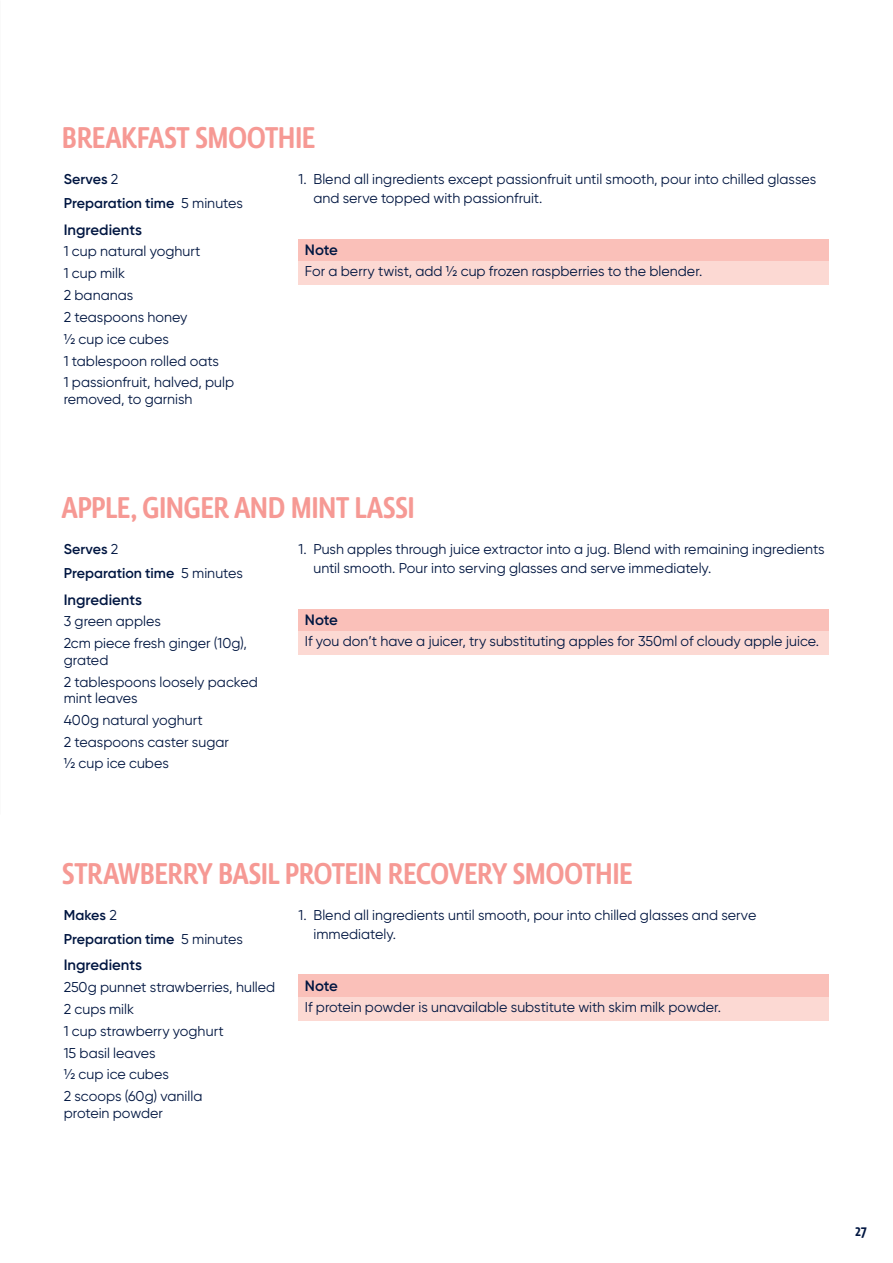
<style>
.page{position:relative;width:893px;height:1263px;background:#fff}
.page>*{position:absolute;margin:0;border:0;box-sizing:border-box;transform-origin:0 0}
.t1{font:500 36px "Lemon Sans Rnd Cnd";letter-spacing:-.02em;color:#f69994}
.t2{font:500 18px "Lemon Sans Rnd Cnd";color:#001641}
.t3{font:600 15px "Gilroy";color:#001641}
.t4{font:14.25px/21.8px "Gilroy";color:#001641}
.t5{font:600 14.25px/23.7px "Gilroy";letter-spacing:-.005em;color:#001641}
.s1{font-weight:400}
</style>
<div class="page">
<div style="left:298px;top:239px;width:531px;height:22px;background:#fac0b9"></div>
<div style="left:298px;top:261px;width:531px;height:24px;background:#fcd9d3"></div>
<div style="left:298px;top:609px;width:531px;height:22px;background:#fac0b9"></div>
<div style="left:298px;top:631px;width:531px;height:24px;background:#fcd9d3"></div>
<div style="left:298px;top:974px;width:531px;height:23px;background:#fac0b9"></div>
<div style="left:298px;top:997px;width:531px;height:24px;background:#fcd9d3"></div>
<h1 class="t1" style="left:62px;top:117px;width:255px">BREAKFAST SMOOTHIE</h1>
<p class="t5" style="left:64px;top:167px;width:181px">Serves <span class="s1">2<br></span>Preparation time <span class="s1">5 minutes</span></p>
<p class="t3" style="left:64px;top:220px;width:80px">Ingredients</p>
<p class="t4" style="left:64px;top:240px;width:172px">1 cup natural yoghurt<br>1 cup milk<br>2 bananas<br>2 teaspoons honey<br>½ cup ice cubes<br>1 tablespoon rolled oats<br>1 passionfruit, halved, pulp</p>
<p class="t4" style="left:64px;top:388px;width:130px">removed, to garnish</p>
<p class="t4" style="left:313px;top:170px;width:504px;line-height:18.8px;text-indent:-15px">1. Blend all ingredients except passionfruit until smooth, pour into chilled glasses and serve topped with passionfruit.</p>
<p class="t3" style="left:305px;top:241px;width:35px">Note</p>
<p class="t4" style="left:305px;top:260px;width:399px">For a berry twist, add ½ cup frozen raspberries to the blender.</p>
<h1 class="t1" style="left:62px;top:487px;width:354px">APPLE, GINGER AND MINT LASSI</h1>
<p class="t5" style="left:64px;top:537px;width:181px">Serves <span class="s1">2<br></span>Preparation time <span class="s1">5 minutes</span></p>
<p class="t3" style="left:64px;top:590px;width:80px">Ingredients</p>
<p class="t4" style="left:64px;top:610px;width:185px">3 green apples<br>2cm piece fresh ginger (10g),</p>
<p class="t4" style="left:64px;top:649px;width:196px">grated<br>2 tablespoons loosely packed</p>
<p class="t4" style="left:64px;top:687px;width:167px">mint leaves<br>400g natural yoghurt<br>2 teaspoons caster sugar ½ cup ice cubes</p>
<p class="t4" style="left:313px;top:540px;width:513px;line-height:18.8px;text-indent:-15px">1. Push apples through juice extractor into a jug. Blend with remaining ingredients until smooth. Pour into serving glasses and serve immediately.</p>
<p class="t3" style="left:305px;top:610px;width:35px">Note</p>
<p class="t4" style="left:305px;top:630px;width:516px">If you don’t have a juicer, try substituting apples for 350ml of cloudy apple juice.</p>
<h1 class="t1" style="left:62px;top:853px;width:573px">STRAWBERRY BASIL PROTEIN RECOVERY SMOOTHIE</h1>
<p class="t5" style="left:64px;top:903px;width:181px">Makes <span class="s1">2<br></span>Preparation time <span class="s1">5 minutes</span></p>
<p class="t3" style="left:64px;top:956px;width:80px">Ingredients</p>
<p class="t4" style="left:64px;top:976px;width:213px">250g punnet strawberries, hulled<br>2 cups milk<br>1 cup strawberry yoghurt<br>15 basil leaves<br>½ cup ice cubes<br>2 scoops (60g) vanilla</p>
<p class="t4" style="left:64px;top:1102px;width:101px">protein powder</p>
<p class="t4" style="left:313px;top:905px;width:444px;line-height:18.8px;text-indent:-15px">1. Blend all ingredients until smooth, pour into chilled glasses and serve immediately.</p>
<p class="t3" style="left:305px;top:976px;width:35px">Note</p>
<p class="t4" style="left:305px;top:995px;width:418px">If protein powder is unavailable substitute with skim milk powder.</p>
<p class="t2" style="left:855px;top:1221px;width:14px">27</p>
</div>
